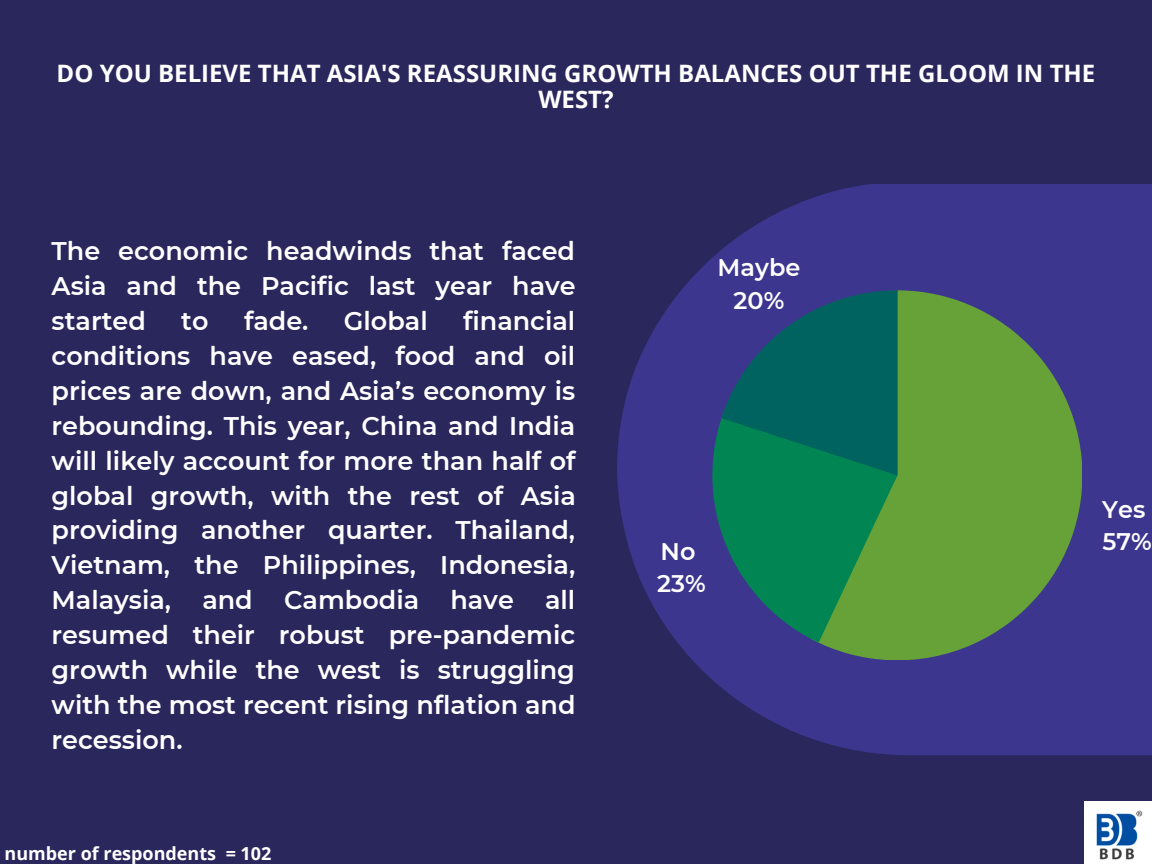
<style>
.page{position:relative;width:1152px;height:864px;background:#2a275c}
.page>*{position:absolute;margin:0;border:0;box-sizing:border-box;transform-origin:0 0}
.t1{font:600 25.5px/34.8px "Montserrat";color:#fff;text-align:justify}
.t2{font:700 24px/25.8px "Open Sans";color:#fff;text-align:center}
.t3{font:600 24px/32.7px "Montserrat";color:#fff;text-align:center}
.t4{font:700 18px "Open Sans";color:#fff}
</style>
<div class="page">
<svg style="left:617px;top:184px;width:535px;height:571px;fill:#3c368f"></svg>
<svg style="left:810px;top:290px;width:272px;height:370px;background:#5c8a4a"></svg>
<svg style="left:712px;top:409px;width:185px;height:234px;background:#1f7d57"></svg>
<svg style="left:721px;top:290px;width:176px;height:185px;background:#0c5f67"></svg>
<img style="left:1085px;top:802px;width:67px;height:62px">
<p class="t2" style="left:57px;top:60px;width:1040px">DO YOU BELIEVE THAT ASIA'S REASSURING GROWTH BALANCES OUT THE GLOOM IN THE<br>WEST?</p>
<p class="t1" style="left:52px;top:234px;width:526px">The economic headwinds that faced Asia and the Pacific last year have started</p>
<p class="t1" style="left:52px;top:304px;width:526px;text-indent:412px">financial conditions have eased, food and oil prices are down, and Asia’s economy is rebounding. This year, China and India will likely account for more than half of global growth, with the rest of Asia providing another quarter. Thailand, Vietnam, the Philippines, Indonesia, Malaysia, and Cambodia have all resumed their robust pre-pandemic growth while the west is struggling with the most recent rising nflation and recession.</p>
<p class="t1" style="left:181px;top:304px;width:29px">to</p>
<p class="t1" style="left:244px;top:304px;width:66px">fade.</p>
<p class="t1" style="left:344px;top:304px;width:85px">Global</p>
<p class="t4" style="left:5px;top:841px;width:268px">number of respondents = 102</p>
<p class="t3" style="left:718px;top:251px;width:84px">Maybe<br>20%</p>
<p class="t3" style="left:661px;top:535px;width:36px">No</p>
<p class="t3" style="left:657px;top:567px;width:50px">23%</p>
<p class="t3" style="left:1102px;top:493px;width:45px">Yes</p>
<p class="t3" style="left:1102px;top:525px;width:51px">57%</p>
</div>
